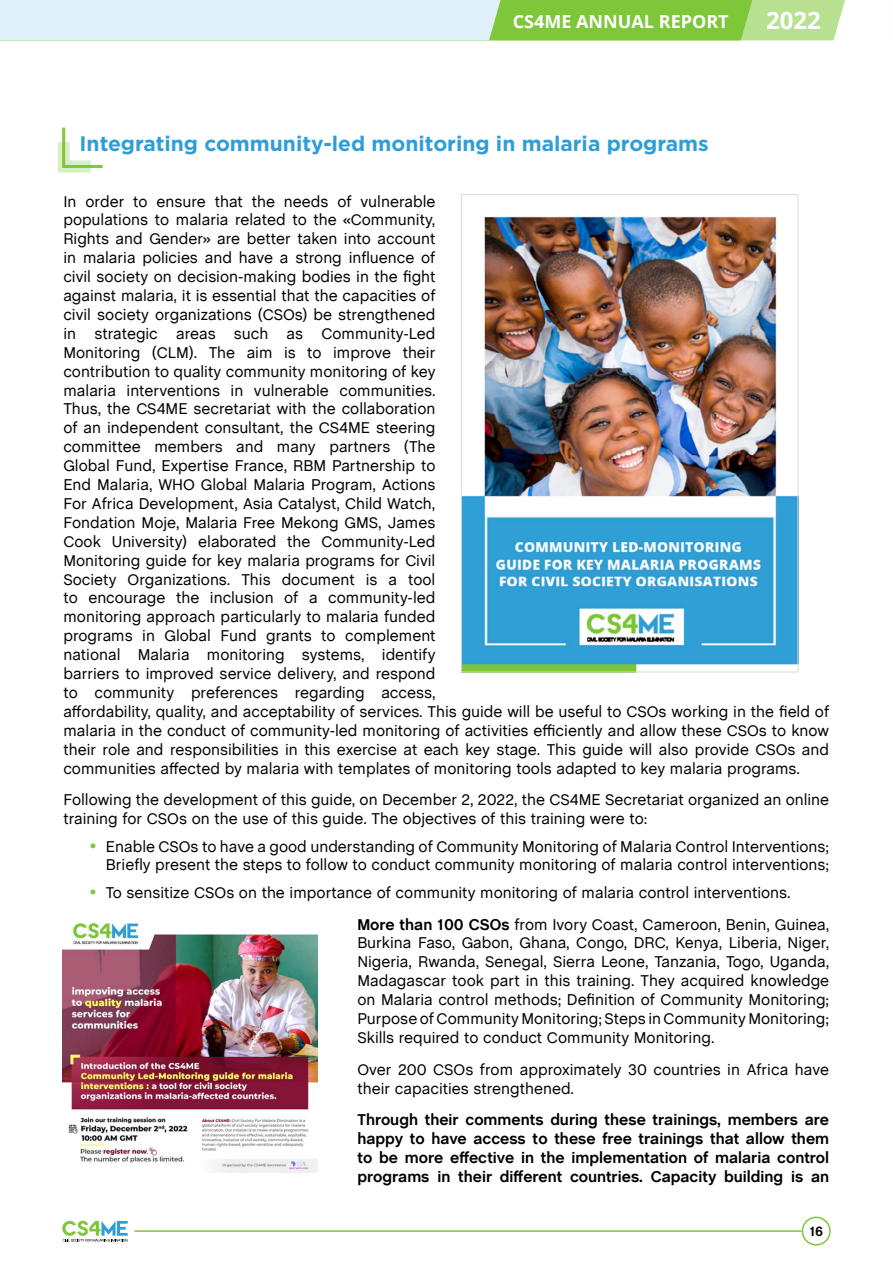
<style>
.page{position:relative;width:893px;height:1263px;background:#fff}
.page>*{position:absolute;margin:0;border:0;box-sizing:border-box;transform-origin:0 0}
.t1{font:700 24px "Open Sans";color:#fff}
.t2{font:700 21px "Gotham Pro";color:#2f9ed6}
.t3{font:700 18px "Open Sans";color:#fff}
.t4{font:15.75px/18.9px "Chalet";color:#000}
.t5{font:700 15.75px/18.9px "Chalet";color:#000;text-align:justify}
.t6{font:700 13.5px "Chalet";color:#000}
.s1{font-weight:700;font-size:19.5px;color:#7dc738}
.s2{font-weight:700}
</style>
<div class="page">
<svg style="left:0;top:0;width:845px;height:40px;background:#bee2b4"></svg>
<hr style="left:135px;top:1230px;width:667px;height:2px;background:#7ec738">
<svg style="left:62px;top:1221px;width:66px;height:20px"></svg>
<div style="left:802px;top:1216px;width:29px;height:29px;border:2px solid #7ec738;border-radius:50%"></div>
<img style="left:463px;top:216px;width:333px;height:454px">
<svg style="left:57px;top:127px;width:46px;height:46px"></svg>
<div style="left:461px;top:194px;width:337px;height:478px;border:1px solid #dadada"></div>
<img style="left:62px;top:922px;width:256px;height:250px">
<p class="t3" style="left:513px;top:9px;width:217px">CS4ME ANNUAL REPORT</p>
<h1 class="t1" style="left:766px;top:4px;width:56px">2022</h1>
<h2 class="t2" style="left:80px;top:132px;width:631px">Integrating community-led monitoring in malaria programs</h2>
<p class="t4" style="left:63px;top:190px;width:767px">In order to ensure that the needs of vulnerable<br>populations to malaria related to the «Community,<br>Rights and Gender» are better taken into account<br>in malaria policies and have a strong influence of<br>civil society on decision-making bodies in the fight<br>against malaria, it is essential that the capacities of<br>civil society organizations (CSOs) be strengthened<br>in strategic areas such as Community-Led<br>Monitoring (CLM). The aim is to improve their<br>contribution to quality community monitoring of key<br>malaria interventions in vulnerable communities.<br>Thus, the CS4ME secretariat with the collaboration<br>of an independent consultant, the CS4ME steering<br>committee members and many partners (The<br>Global Fund, Expertise France, RBM Partnership to<br>End Malaria, WHO Global Malaria Program, Actions<br>For Africa Development, Asia Catalyst, Child Watch,<br>Fondation Moje, Malaria Free Mekong GMS, James<br>Cook University) elaborated the Community-Led<br>Monitoring guide for key malaria programs for Civil<br>Society Organizations. This document is a tool<br>to encourage the inclusion of a community-led<br>monitoring approach particularly to malaria funded<br>programs in Global Fund grants to complement<br>national Malaria monitoring systems, identify<br>barriers to improved service delivery, and respond<br>to community preferences regarding access,<br>affordability, quality, and acceptability of services. This guide will be useful to CSOs working in the field of malaria in the conduct of community-led monitoring of activities efficiently and allow these CSOs to know their role and responsibilities in this exercise at each key stage. This guide will also provide CSOs and communities affected by malaria with templates of monitoring tools adapted to key malaria programs.</p>
<p class="t4" style="left:63px;top:789px;width:767px">Following the development of this guide, on December 2, 2022, the CS4ME Secretariat organized an online training for CSOs on the use of this guide. The objectives of this training were to:</p>
<p class="t4" style="left:90px;top:835px;width:740px;text-align:right"><span class="s1">•</span> Enable CSOs to have a good understanding of Community Monitoring of Malaria Control Interventions;<br>Briefly present the steps to follow to conduct community monitoring of malaria control interventions;</p>
<p class="t4" style="left:357px;top:875px;width:473px;line-height:31.7px;text-indent:-267px"><span class="s1">•</span> To sensitize CSOs on the importance of community monitoring of malaria control interventions.<br><span class="s2">More than 100 CSOs</span> from Ivory Coast, Cameroon, Benin, Guinea,</p>
<p class="t4" style="left:357px;top:932px;width:473px;text-align:justify">Burkina Faso, Gabon, Ghana, Congo, DRC, Kenya, Liberia, Niger, Nigeria, Rwanda, Senegal, Sierra Leone, Tanzania, Togo, Uganda, Madagascar took part in this training. They acquired knowledge on Malaria control methods; Definition of Community Monitoring; Purpose of Community Monitoring; Steps in Community Monitoring; Skills required to conduct Community Monitoring.</p>
<p class="t4" style="left:357px;top:1058px;width:473px">Over 200 CSOs from approximately 30 countries in Africa have their capacities strengthened.</p>
<p class="t5" style="left:357px;top:1111px;width:473px">Through their comments during these trainings, members are happy to have access to these free trainings that allow them to be more effective in the implementation of malaria control programs in their different countries. Capacity building is an</p>
<p class="t6" style="left:809px;top:1223px;width:15px">16</p>
</div>
